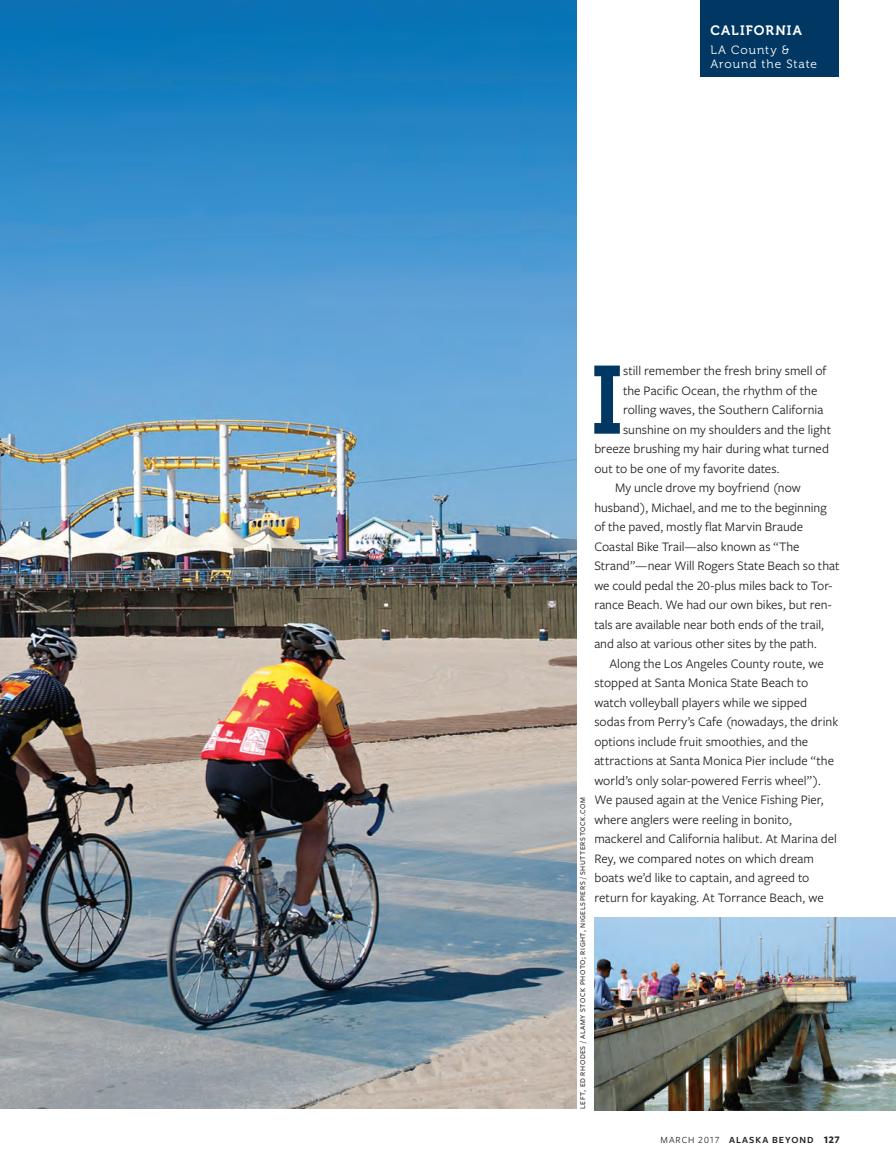
<style>
.page{position:relative;width:896px;height:1166px;background:#fff}
.page>*{position:absolute;margin:0;border:0;box-sizing:border-box;transform-origin:0 0}
.t1{font:95.85px "Museo 700";color:#003863}
.t2{font:13.5px "Freight Sans Pro";color:#231f20}
.t3{font:13.5px "Museo 700";letter-spacing:.08em;color:#fff}
.t4{font:12px/13.5px "Museo 300";letter-spacing:.08em;color:#fff}
.t5{font:600 9.75px "Freight Sans Pro";letter-spacing:.1em;color:#231f20}
.t6{font:500 7.5px "Freight Sans Pro";letter-spacing:.075em;color:#231f20}
.s1{font-weight:400}
.s2{font-weight:700;font-size:10.5px}
</style>
<div class="page">
<img style="left:0;top:0;width:576px;height:1108px">
<img style="left:594px;top:917px;width:302px;height:193px">
<div style="left:700px;top:0;width:138px;height:77px;background:#003863"></div>
<p class="t3" style="left:710px;top:23px;width:93px">CALIFORNIA</p>
<p class="t4" style="left:710px;top:44px;width:108px">LA County &amp;<br>Around the State</p>
<p class="t1" style="left:590px;top:347px;width:34px">I</p>
<p class="t2" style="left:623px;top:362px;width:205px">still remember the fresh briny smell of</p>
<p class="t2" style="left:623px;top:381px;width:196px">the Pacific Ocean, the rhythm of the</p>
<p class="t2" style="left:623px;top:401px;width:202px">rolling waves, the Southern California</p>
<p class="t2" style="left:623px;top:420px;width:210px">sunshine on my shoulders and the light</p>
<p class="t2" style="left:594px;top:440px;width:236px">breeze brushing my hair during what turned</p>
<p class="t2" style="left:594px;top:459px;width:187px">out to be one of my favorite dates.</p>
<p class="t2" style="left:615px;top:479px;width:187px">My uncle drove my boyfriend (now</p>
<p class="t2" style="left:594px;top:498px;width:234px">husband), Michael, and me to the beginning</p>
<p class="t2" style="left:594px;top:518px;width:210px">of the paved, mostly flat Marvin Braude</p>
<p class="t2" style="left:594px;top:537px;width:207px">Coastal Bike Trail—also known as “The</p>
<p class="t2" style="left:594px;top:557px;width:247px">Strand”—near Will Rogers State Beach so that</p>
<p class="t2" style="left:594px;top:576px;width:239px">we could pedal the 20-plus miles back to Tor-</p>
<p class="t2" style="left:594px;top:596px;width:239px">rance Beach. We had our own bikes, but ren-</p>
<p class="t2" style="left:594px;top:615px;width:231px">tals are available near both ends of the trail,</p>
<p class="t2" style="left:594px;top:635px;width:224px">and also at various other sites by the path.</p>
<p class="t2" style="left:609px;top:654px;width:216px">Along the Los Angeles County route, we</p>
<p class="t2" style="left:594px;top:673px;width:215px">stopped at Santa Monica State Beach to</p>
<p class="t2" style="left:594px;top:693px;width:214px">watch volleyball players while we sipped</p>
<p class="t2" style="left:594px;top:712px;width:245px">sodas from Perry’s Cafe (nowadays, the drink</p>
<p class="t2" style="left:594px;top:732px;width:215px">options include fruit smoothies, and the</p>
<p class="t2" style="left:594px;top:751px;width:241px">attractions at Santa Monica Pier include “the</p>
<p class="t2" style="left:594px;top:771px;width:228px">world’s only solar-powered Ferris wheel”).</p>
<p class="t2" style="left:594px;top:790px;width:231px">We paused again at the Venice Fishing Pier,</p>
<p class="t2" style="left:594px;top:810px;width:199px">where anglers were reeling in bonito,</p>
<p class="t2" style="left:594px;top:829px;width:244px">mackerel and California halibut. At Marina del</p>
<p class="t2" style="left:594px;top:849px;width:221px">Rey, we compared notes on which dream</p>
<p class="t2" style="left:594px;top:868px;width:217px">boats we’d like to captain, and agreed to</p>
<p class="t2" style="left:594px;top:888px;width:231px">return for kayaking. At Torrance Beach, we</p>
<p class="t6" style="left:577px;top:1108px;width:313px;rotate:-90deg">left, Ed Rhodes / Alamy Stock Photo; right, NigelSp iers / Shutterstock.com</p>
<p class="t5" style="left:660px;top:1133px;width:180px"><span class="s1">March 2017</span> ALASKA BEYOND <span class="s2">127</span></p>
</div>
